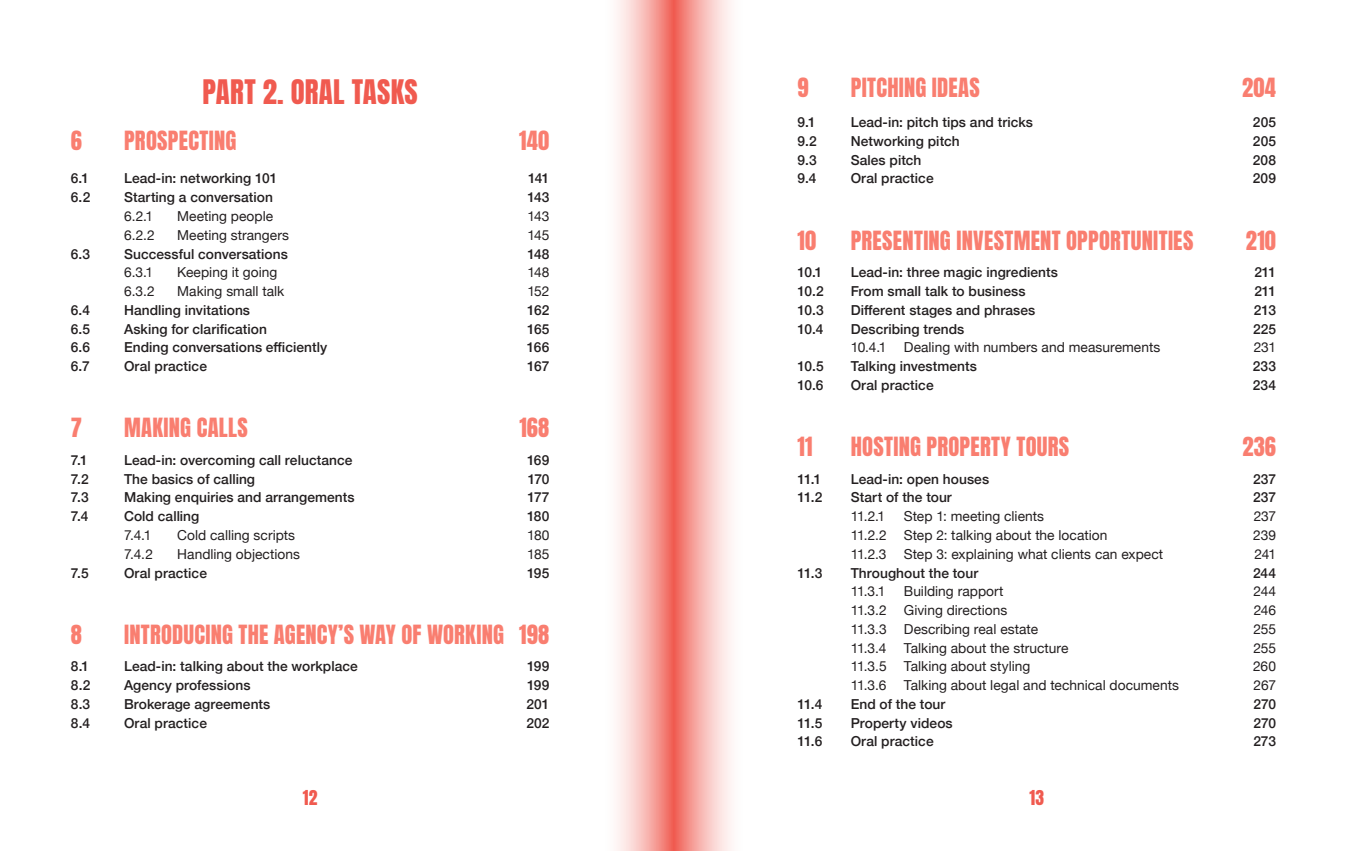
<style>
.page{position:relative;width:1347px;height:851px;background:#fff}
.page>*{position:absolute;margin:0;border:0;box-sizing:border-box;transform-origin:0 0}
.t1{font:28.75px "Anton";letter-spacing:.01em;color:#f05a4f}
.t2{font:22.5px "Anton";letter-spacing:.01em;color:#f97e70}
.t3{font:17.5px "Anton";color:#f05a4f}
.t4{font:500 13.75px "Helvetica Neue";letter-spacing:.005em;color:#231f20}
.t5{font:13.75px "Helvetica Neue";color:#231f20}
</style>
<div class="page">
<svg style="left:673px;top:0;width:58px;height:850px;background:#f7b1ac"></svg>
<svg style="left:617px;top:0;width:56px;height:850px;background:#f7b5b0"></svg>
<p class="t1" style="left:202px;top:77px;width:217px">PART 2. ORAL TASKS</p>
<p class="t2" style="left:71px;top:129px;width:13px">6</p>
<p class="t2" style="left:124px;top:129px;width:114px">PROSPECTING</p>
<p class="t2" style="left:519px;top:129px;width:32px">140</p>
<p class="t4" style="left:71px;top:167px;width:20px">6.1</p>
<p class="t4" style="left:124px;top:167px;width:155px">Lead-in: networking 101</p>
<p class="t4" style="left:528px;top:167px;width:23px">141</p>
<p class="t4" style="left:71px;top:186px;width:21px">6.2</p>
<p class="t4" style="left:124px;top:186px;width:150px">Starting a conversation</p>
<p class="t4" style="left:527px;top:186px;width:24px">143</p>
<p class="t5" style="left:124px;top:206px;width:31px">6.2.1</p>
<p class="t5" style="left:177px;top:206px;width:97px">Meeting people</p>
<p class="t5" style="left:527px;top:206px;width:24px">143</p>
<p class="t5" style="left:124px;top:225px;width:32px">6.2.2</p>
<p class="t5" style="left:177px;top:225px;width:113px">Meeting strangers</p>
<p class="t5" style="left:527px;top:225px;width:24px">145</p>
<p class="t4" style="left:71px;top:242px;width:21px">6.3</p>
<p class="t4" style="left:124px;top:242px;width:165px">Successful conversations</p>
<p class="t4" style="left:527px;top:242px;width:24px">148</p>
<p class="t5" style="left:124px;top:262px;width:31px">6.3.1</p>
<p class="t5" style="left:177px;top:262px;width:102px">Keeping it going</p>
<p class="t5" style="left:527px;top:262px;width:23px">148</p>
<p class="t5" style="left:124px;top:281px;width:32px">6.3.2</p>
<p class="t5" style="left:177px;top:281px;width:109px">Making small talk</p>
<p class="t5" style="left:527px;top:281px;width:23px">152</p>
<p class="t4" style="left:71px;top:299px;width:21px">6.4</p>
<p class="t4" style="left:124px;top:299px;width:128px">Handling invitations</p>
<p class="t4" style="left:527px;top:299px;width:24px">162</p>
<p class="t4" style="left:71px;top:317px;width:21px">6.5</p>
<p class="t4" style="left:124px;top:317px;width:144px">Asking for clarification</p>
<p class="t4" style="left:527px;top:317px;width:24px">165</p>
<p class="t4" style="left:71px;top:336px;width:21px">6.6</p>
<p class="t4" style="left:124px;top:336px;width:205px">Ending conversations efficiently</p>
<p class="t4" style="left:527px;top:336px;width:24px">166</p>
<p class="t4" style="left:71px;top:355px;width:20px">6.7</p>
<p class="t4" style="left:124px;top:355px;width:84px">Oral practice</p>
<p class="t4" style="left:527px;top:355px;width:24px">167</p>
<p class="t2" style="left:71px;top:416px;width:13px">7</p>
<p class="t2" style="left:124px;top:416px;width:125px">MAKING CALLS</p>
<p class="t2" style="left:519px;top:416px;width:32px">168</p>
<p class="t4" style="left:71px;top:449px;width:18px">7.1</p>
<p class="t4" style="left:124px;top:449px;width:230px">Lead-in: overcoming call reluctance</p>
<p class="t4" style="left:527px;top:449px;width:24px">169</p>
<p class="t4" style="left:71px;top:467px;width:19px">7.2</p>
<p class="t4" style="left:124px;top:467px;width:133px">The basics of calling</p>
<p class="t4" style="left:528px;top:467px;width:23px">170</p>
<p class="t4" style="left:71px;top:486px;width:19px">7.3</p>
<p class="t4" style="left:124px;top:486px;width:232px">Making enquiries and arrangements</p>
<p class="t4" style="left:527px;top:486px;width:23px">177</p>
<p class="t4" style="left:71px;top:505px;width:19px">7.4</p>
<p class="t4" style="left:124px;top:505px;width:77px">Cold calling</p>
<p class="t4" style="left:527px;top:505px;width:24px">180</p>
<p class="t5" style="left:124px;top:525px;width:29px">7.4.1</p>
<p class="t5" style="left:177px;top:525px;width:119px">Cold calling scripts</p>
<p class="t5" style="left:527px;top:525px;width:24px">180</p>
<p class="t5" style="left:124px;top:544px;width:30px">7.4.2</p>
<p class="t5" style="left:177px;top:544px;width:124px">Handling objections</p>
<p class="t5" style="left:527px;top:544px;width:24px">185</p>
<p class="t4" style="left:71px;top:561px;width:19px">7.5</p>
<p class="t4" style="left:124px;top:561px;width:84px">Oral practice</p>
<p class="t4" style="left:527px;top:561px;width:24px">195</p>
<p class="t2" style="left:71px;top:622px;width:13px">8</p>
<p class="t2" style="left:124px;top:622px;width:427px">INTRODUCING THE AGENCY’S WAY OF WORKING 198</p>
<p class="t4" style="left:71px;top:655px;width:20px">8.1</p>
<p class="t4" style="left:124px;top:655px;width:235px">Lead-in: talking about the workplace</p>
<p class="t4" style="left:527px;top:655px;width:24px">199</p>
<p class="t4" style="left:71px;top:674px;width:21px">8.2</p>
<p class="t4" style="left:124px;top:674px;width:128px">Agency professions</p>
<p class="t4" style="left:527px;top:674px;width:24px">199</p>
<p class="t4" style="left:71px;top:692px;width:21px">8.3</p>
<p class="t4" style="left:124px;top:692px;width:148px">Brokerage agreements</p>
<p class="t4" style="left:526px;top:692px;width:24px">201</p>
<p class="t4" style="left:71px;top:711px;width:21px">8.4</p>
<p class="t4" style="left:124px;top:711px;width:84px">Oral practice</p>
<p class="t4" style="left:526px;top:711px;width:25px">202</p>
<p class="t2" style="left:797px;top:76px;width:13px">9</p>
<p class="t2" style="left:850px;top:76px;width:131px">PITCHING IDEAS</p>
<p class="t2" style="left:1242px;top:76px;width:36px">204</p>
<p class="t4" style="left:797px;top:111px;width:20px">9.1</p>
<p class="t4" style="left:850px;top:111px;width:184px">Lead-in: pitch tips and tricks</p>
<p class="t4" style="left:1252px;top:111px;width:25px">205</p>
<p class="t4" style="left:797px;top:130px;width:21px">9.2</p>
<p class="t4" style="left:850px;top:130px;width:111px">Networking pitch</p>
<p class="t4" style="left:1252px;top:130px;width:25px">205</p>
<p class="t4" style="left:797px;top:149px;width:21px">9.3</p>
<p class="t4" style="left:850px;top:149px;width:72px">Sales pitch</p>
<p class="t4" style="left:1252px;top:149px;width:25px">208</p>
<p class="t4" style="left:797px;top:167px;width:20px">9.4</p>
<p class="t4" style="left:850px;top:167px;width:84px">Oral practice</p>
<p class="t4" style="left:1252px;top:167px;width:25px">209</p>
<p class="t2" style="left:797px;top:228px;width:20px">10</p>
<p class="t2" style="left:850px;top:228px;width:344px">PRESENTING INVESTMENT OPPORTUNITIES</p>
<p class="t2" style="left:1245px;top:228px;width:32px">210</p>
<p class="t4" style="left:797px;top:261px;width:27px">10.1</p>
<p class="t4" style="left:850px;top:261px;width:209px">Lead-in: three magic ingredients</p>
<p class="t4" style="left:1254px;top:261px;width:23px">211</p>
<p class="t4" style="left:797px;top:280px;width:28px">10.2</p>
<p class="t4" style="left:850px;top:280px;width:176px">From small talk to business</p>
<p class="t4" style="left:1254px;top:280px;width:23px">211</p>
<p class="t4" style="left:797px;top:299px;width:28px">10.3</p>
<p class="t4" style="left:850px;top:299px;width:186px">Different stages and phrases</p>
<p class="t4" style="left:1253px;top:299px;width:24px">213</p>
<p class="t4" style="left:797px;top:317px;width:27px">10.4</p>
<p class="t4" style="left:850px;top:317px;width:115px">Describing trends</p>
<p class="t4" style="left:1253px;top:317px;width:25px">225</p>
<p class="t5" style="left:850px;top:337px;width:37px">10.4.1</p>
<p class="t5" style="left:904px;top:337px;width:258px">Dealing with numbers and measurements</p>
<p class="t5" style="left:1253px;top:337px;width:24px">231</p>
<p class="t4" style="left:797px;top:355px;width:28px">10.5</p>
<p class="t4" style="left:850px;top:355px;width:128px">Talking investments</p>
<p class="t4" style="left:1252px;top:355px;width:25px">233</p>
<p class="t4" style="left:797px;top:374px;width:27px">10.6</p>
<p class="t4" style="left:850px;top:374px;width:84px">Oral practice</p>
<p class="t4" style="left:1252px;top:374px;width:25px">234</p>
<p class="t2" style="left:797px;top:435px;width:17px">11</p>
<p class="t2" style="left:850px;top:435px;width:220px">HOSTING PROPERTY TOURS</p>
<p class="t2" style="left:1242px;top:435px;width:35px">236</p>
<p class="t4" style="left:797px;top:467px;width:25px">11.1</p>
<p class="t4" style="left:850px;top:467px;width:140px">Lead-in: open houses</p>
<p class="t4" style="left:1253px;top:467px;width:24px">237</p>
<p class="t4" style="left:797px;top:486px;width:27px">11.2</p>
<p class="t4" style="left:850px;top:486px;width:103px">Start of the tour</p>
<p class="t4" style="left:1253px;top:486px;width:24px">237</p>
<p class="t5" style="left:850px;top:506px;width:36px">11.2.1</p>
<p class="t5" style="left:904px;top:506px;width:142px">Step 1: meeting clients</p>
<p class="t5" style="left:1253px;top:506px;width:24px">237</p>
<p class="t5" style="left:850px;top:525px;width:258px">11.2.2 Step 2: talking about the location</p>
<p class="t5" style="left:1253px;top:525px;width:24px">239</p>
<p class="t5" style="left:850px;top:544px;width:37px">11.2.3</p>
<p class="t5" style="left:904px;top:544px;width:261px">Step 3: explaining what clients can expect</p>
<p class="t5" style="left:1254px;top:544px;width:23px">241</p>
<p class="t4" style="left:797px;top:561px;width:26px">11.3</p>
<p class="t4" style="left:850px;top:561px;width:129px">Throughout the tour</p>
<p class="t4" style="left:1253px;top:561px;width:24px">244</p>
<p class="t5" style="left:850px;top:581px;width:36px">11.3.1</p>
<p class="t5" style="left:904px;top:581px;width:101px">Building rapport</p>
<p class="t5" style="left:1253px;top:581px;width:24px">244</p>
<p class="t5" style="left:850px;top:600px;width:158px">11.3.2 Giving directions</p>
<p class="t5" style="left:1253px;top:600px;width:24px">246</p>
<p class="t5" style="left:850px;top:619px;width:189px">11.3.3 Describing real estate</p>
<p class="t5" style="left:1253px;top:619px;width:24px">255</p>
<p class="t5" style="left:850px;top:637px;width:37px">11.3.4</p>
<p class="t5" style="left:904px;top:637px;width:166px">Talking about the structure</p>
<p class="t5" style="left:1253px;top:637px;width:24px">255</p>
<p class="t5" style="left:850px;top:656px;width:181px">11.3.5 Talking about styling</p>
<p class="t5" style="left:1253px;top:656px;width:24px">260</p>
<p class="t5" style="left:850px;top:675px;width:37px">11.3.6</p>
<p class="t5" style="left:904px;top:675px;width:276px">Talking about legal and technical documents</p>
<p class="t5" style="left:1253px;top:675px;width:24px">267</p>
<p class="t4" style="left:797px;top:692px;width:26px">11.4</p>
<p class="t4" style="left:850px;top:692px;width:96px">End of the tour</p>
<p class="t4" style="left:1253px;top:692px;width:24px">270</p>
<p class="t4" style="left:797px;top:711px;width:26px">11.5</p>
<p class="t4" style="left:850px;top:711px;width:103px">Property videos</p>
<p class="t4" style="left:1253px;top:711px;width:24px">270</p>
<p class="t4" style="left:797px;top:730px;width:26px">11.6</p>
<p class="t4" style="left:850px;top:730px;width:84px">Oral practice</p>
<p class="t4" style="left:1253px;top:730px;width:24px">273</p>
<p class="t3" style="left:303px;top:788px;width:16px">12</p>
<p class="t3" style="left:1029px;top:788px;width:16px">13</p>
</div>
